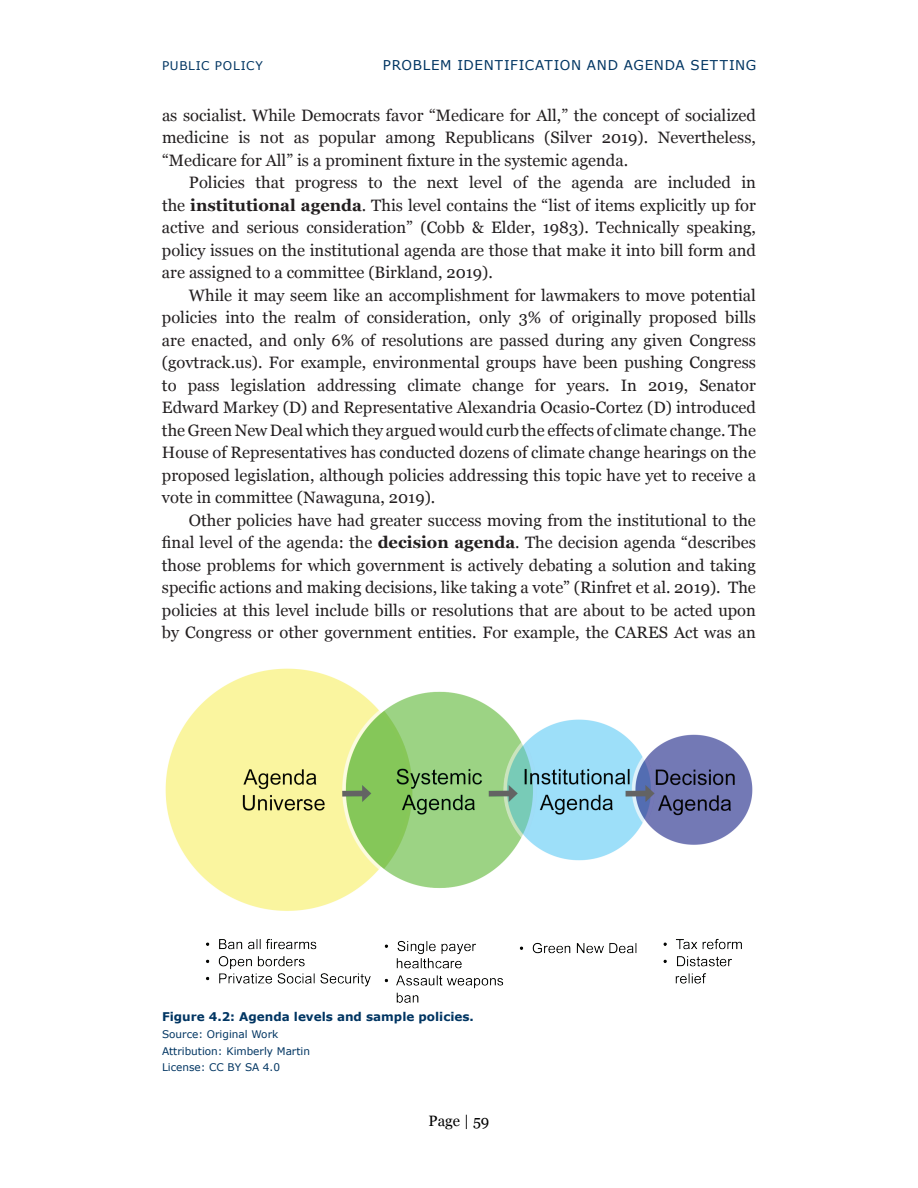
<style>
.page{position:relative;width:918px;height:1188px;background:#fff}
.page>*{position:absolute;margin:0;border:0;box-sizing:border-box;transform-origin:0 0}
.t1{font:16.5px/22.5px "Georgia";color:#231f20;text-align:justify}
.t2{font:15px "Georgia";color:#000}
.t3{font:13.5px "Verdana";letter-spacing:.05em;color:#003562}
.t4{font:700 12px "Verdana";color:#003562}
.t5{font:12px "Verdana";letter-spacing:.055em;color:#003562}
.t6{font:10.5px/16.8px "Verdana";color:#003562}
.s1{font-weight:700}
</style>
<div class="page">
<img style="left:165px;top:668px;width:588px;height:335px">
<p class="t5" style="left:162px;top:58px;width:102px">PUBLIC POLICY</p>
<p class="t3" style="left:383px;top:57px;width:375px">PROBLEM IDENTIFICATION AND AGENDA SETTING</p>
<p class="t1" style="left:162px;top:103px;width:595px">as socialist. While Democrats favor “Medicare for All,” the concept of socialized medicine is not as popular among Republicans (Silver 2019). Nevertheless, “Medicare for All” is a prominent fixture in the systemic agenda.</p>
<p class="t1" style="left:162px;top:171px;width:596px;text-indent:27px">Policies that progress to the next level of the agenda are included in the <span class="s1">institutional agenda</span>. This level contains the “list of items explicitly up for active and serious consideration” (Cobb &amp; Elder, 1983). Technically speaking, policy issues on the institutional agenda are those that make it into bill form and are assigned to a committee (Birkland, 2019).</p>
<p class="t1" style="left:162px;top:283px;width:596px;text-indent:27px">While it may seem like an accomplishment for lawmakers to move potential policies into the realm of consideration, only 3% of originally proposed bills are enacted, and only 6% of resolutions are passed during any given Congress (govtrack.us). For example, environmental groups have been pushing Congress to pass legislation addressing climate change for years. In 2019, Senator Edward Markey (D) and Representative Alexandria Ocasio-Cortez (D) introduced the Green New Deal which they argued would curb the effects of climate change.The House of Representatives has conducted dozens of climate change hearings on the proposed legislation, although policies addressing this topic have yet to receive a vote in committee (Nawaguna, 2019).</p>
<p class="t1" style="left:162px;top:508px;width:596px;text-indent:27px">Other policies have had greater success moving from the institutional to the final level of the agenda: the <span class="s1">decision agenda</span>. The decision agenda “describes those problems for which government is actively debating a solution and taking specific actions and making decisions, like taking a vote” (Rinfret et al. 2019). The policies at this level include bills or resolutions that are about to be acted upon by Congress or other government entities. For example, the CARES Act was an</p>
<p class="t4" style="left:162px;top:1009px;width:313px">Figure 4.2: Agenda levels and sample policies.</p>
<p class="t6" style="left:162px;top:1026px;width:150px">Source: Original Work<br>Attribution: Kimberly Martin<br>License: CC BY SA 4.0</p>
<p class="t2" style="left:429px;top:1109px;width:62px">Page | 59</p>
</div>
